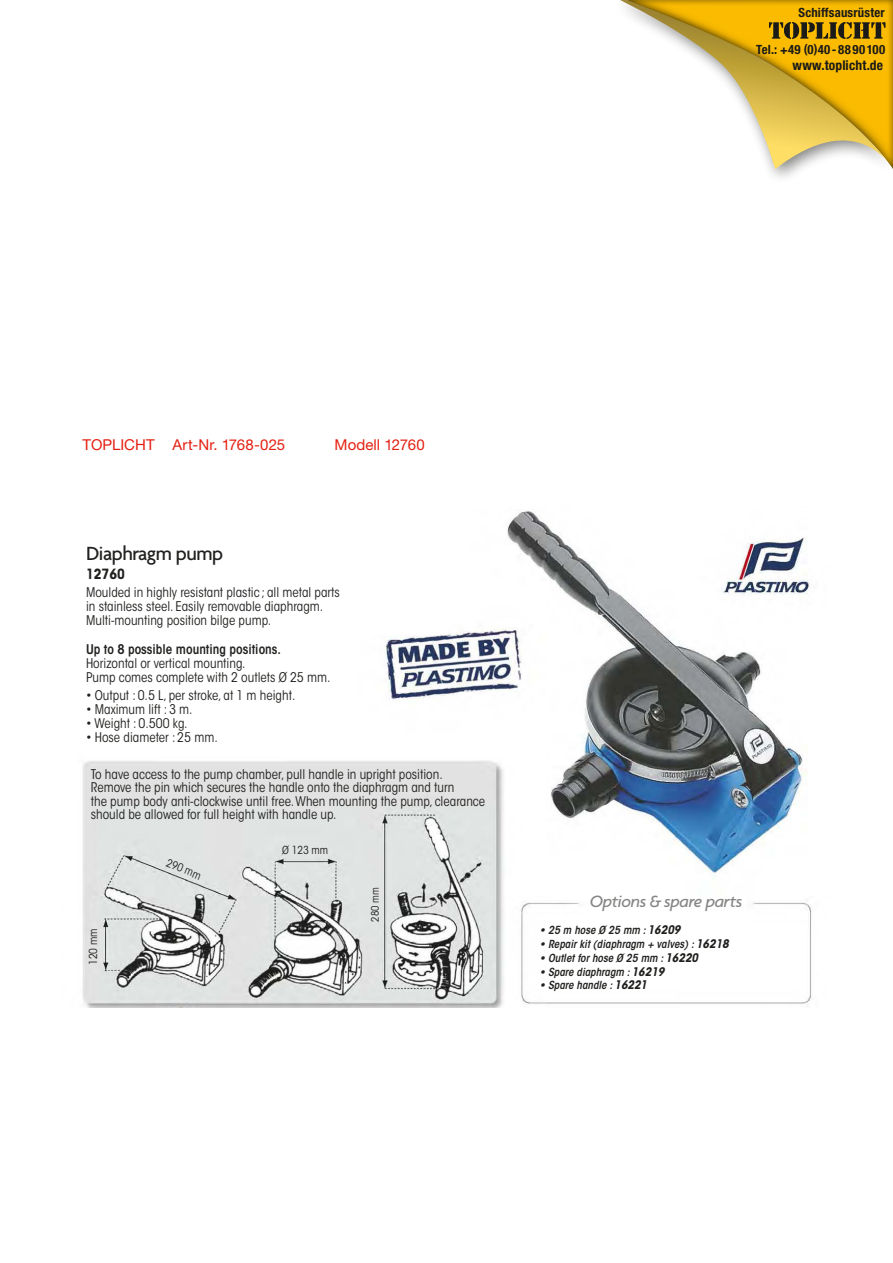
<style>
.page{position:relative;width:893px;height:1263px;background:#fff}
.page>*{position:absolute;margin:0;border:0;box-sizing:border-box;transform-origin:0 0}
.t1{font:500 20.55px "Agenda";letter-spacing:-.02em;color:#20201e}
.t2{font:italic 500 17.7px "Agenda";letter-spacing:-.02em;color:#868685}
.t3{font:15px "Helvetica Neue LTW1 G";letter-spacing:.005em;color:#e42011}
.t4{font:700 condensed 13.95px "ITC Avant Garde Std";color:#20201e}
.t5{font:700 condensed 13.5px "Helvetica Neue LTW1 G";letter-spacing:.01em;color:#1a1a18}
.t6{font:condensed 13.2px/14px "ITC Avant Garde Std";color:#20201e}
.t7{font:600 condensed 13.2px "ITC Avant Garde Std";color:#20201e}
.t8{font:700 condensed 12.75px "Helvetica Neue LTW1 G";letter-spacing:.015em;color:#1a1a18}
.t9{font:italic 600 condensed 11.1px "ITC Avant Garde Std";color:#20201e}
.t10{font:condensed 11.1px "ITC Avant Garde Std";color:#20201e}
.t11{font:condensed 10.35px "ITC Avant Garde Std";color:#20201e}
.s1{font-weight:700;font-size:11.85px}
</style>
<div class="page">
<img style="left:82px;top:510px;width:730px;height:498px">
<svg style="left:620px;top:0;width:273px;height:169px"></svg>
<svg style="left:769px;top:22px;width:116px;height:17px;background:#82640c"></svg>
<p class="t8" style="left:798px;top:5px;width:88px">Schiffsausrüster</p>
<p class="t8" style="left:756px;top:42px;width:130px">Tel.: +49 (0)40-8890100</p>
<p class="t5" style="left:792px;top:57px;width:92px">www.toplicht.de</p>
<p class="t3" style="left:83px;top:435px;width:204px">TOPLICHT Art-Nr. 1768-025</p>
<p class="t3" style="left:335px;top:435px;width:92px">Modell 12760</p>
<h1 class="t1" style="left:86px;top:541px;width:139px">Diaphragm pump</h1>
<p class="t4" style="left:86px;top:565px;width:40px">12760</p>
<p class="t6" style="left:86px;top:585px;width:255px">Moulded in highly resistant plastic ; all metal parts in stainless steel. Easily removable diaphragm.<br>Multi-mounting position bilge pump.</p>
<p class="t7" style="left:86px;top:641px;width:196px">Up to 8 possible mounting positions.</p>
<p class="t6" style="left:86px;top:656px;width:246px">Horizontal or vertical mounting.<br>Pump comes complete with 2 outlets Ø 25 mm.</p>
<p class="t6" style="left:86px;top:688px;width:211px">• Output : 0.5 L, per stroke, at 1 m height.</p>
<p class="t6" style="left:86px;top:702px;width:108px">• Maximum lift : 3 m.</p>
<p class="t6" style="left:86px;top:716px;width:103px">• Weight : 0.500 kg.</p>
<p class="t6" style="left:86px;top:730px;width:133px">• Hose diameter : 25 mm.</p>
<p class="t6" style="left:91px;top:768px;width:396px;line-height:13.2px">To have access to the pump chamber, pull handle in upright position.<br>Remove the pin which secures the handle onto the diaphragm and turn<br>the pump body anti-clockwise until free. When mounting the pump, clearance should be allowed for full height with handle up.</p>
<p class="t10" style="left:87px;top:965px;width:38px;rotate:-90deg">120 mm</p>
<p class="t10" style="left:169px;top:856px;width:38px;rotate:22deg">290 mm</p>
<p class="t10" style="left:282px;top:843px;width:48px">Ø 123 mm</p>
<p class="t11" style="left:369px;top:922px;width:36px;rotate:-90deg">280 mm</p>
<h2 class="t2" style="left:590px;top:890px;width:154px">Options &amp; spare parts</h2>
<p class="t9" style="left:540px;top:923px;width:142px">• 25 m hose Ø 25 mm : <span class="s1">16209</span></p>
<p class="t9" style="left:540px;top:937px;width:190px">• Repair kit (diaphragm + valves) : <span class="s1">16218</span></p>
<p class="t9" style="left:540px;top:951px;width:160px">• Outlet for hose Ø 25 mm : <span class="s1">16220</span></p>
<p class="t9" style="left:540px;top:964px;width:126px">• Spare diaphragm : <span class="s1">16219</span></p>
<p class="t9" style="left:540px;top:978px;width:109px">• Spare handle : <span class="s1">16221</span></p>
</div>
